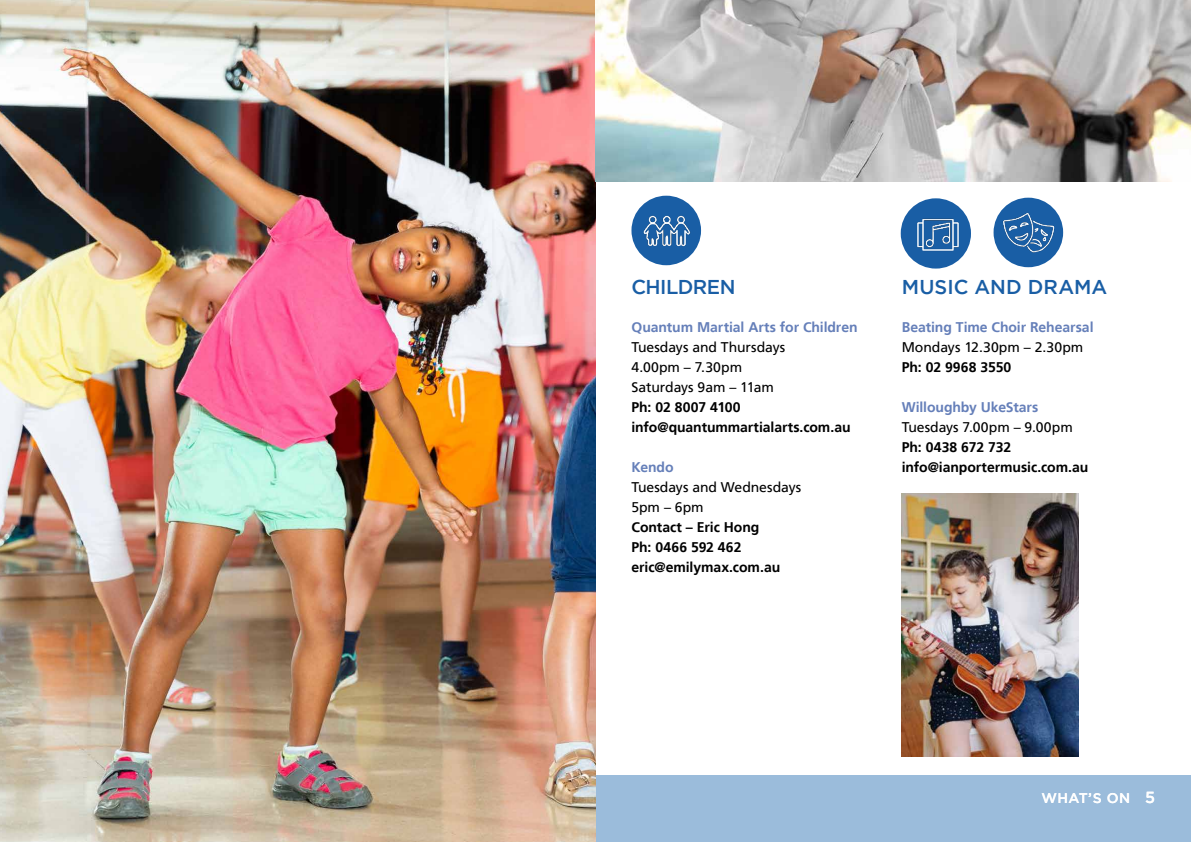
<style>
.page{position:relative;width:1191px;height:842px;background:#fff}
.page>*{position:absolute;margin:0;border:0;box-sizing:border-box;transform-origin:0 0}
.t1{font:500 20px "Gotham";letter-spacing:-.005em;color:#195ea5}
.t2{font:500 20px "Gotham";letter-spacing:-.025em;color:#195ea5}
.t3{font:700 14px/20px "Frutiger LT";letter-spacing:-.005em;color:#000}
.t4{font:14px/20px "Frutiger LT";color:#000}
.t5{font:700 14px "Frutiger LT";letter-spacing:-.005em;color:#657fb9}
.t6{font:500 14px "Gotham";letter-spacing:.025em;color:#fff}
.s1{font-size:16px}
</style>
<div class="page">
<div style="left:595px;top:775px;width:596px;height:67px;background:#9bbcdb"></div>
<img style="left:0;top:0;width:595px;height:842px">
<img style="left:631px;top:195px;width:70px;height:69px">
<img style="left:900px;top:198px;width:71px;height:71px">
<div style="left:993px;top:198px;width:70px;height:69px;background:#195ea5;border-radius:50%"></div>
<img style="left:1001px;top:207px;width:54px;height:48px">
<img style="left:595px;top:0;width:596px;height:181px">
<img style="left:901px;top:493px;width:177px;height:263px">
<h1 class="t2" style="left:631px;top:275px;width:106px">CHILDREN</h1>
<p class="t5" style="left:631px;top:319px;width:228px">Quantum Martial Arts for Children</p>
<p class="t4" style="left:631px;top:337px;width:155px">Tuesdays and Thursdays<br>4.00pm – 7.30pm<br>Saturdays 9am – 11am</p>
<p class="t3" style="left:631px;top:397px;width:221px">Ph: 02 8007 4100 info@quantummartialarts.com.au</p>
<p class="t5" style="left:631px;top:459px;width:44px">Kendo</p>
<p class="t4" style="left:631px;top:477px;width:171px">Tuesdays and Wednesdays<br>5pm – 6pm</p>
<p class="t3" style="left:631px;top:517px;width:150px">Contact – Eric Hong<br>Ph: 0466 592 462 eric@emilymax.com.au</p>
<h1 class="t1" style="left:901px;top:275px;width:207px">MUSIC AND DRAMA</h1>
<p class="t5" style="left:901px;top:319px;width:193px">Beating Time Choir Rehearsal</p>
<p class="t4" style="left:901px;top:337px;width:183px">Mondays 12.30pm – 2.30pm</p>
<p class="t3" style="left:901px;top:357px;width:111px">Ph: 02 9968 3550</p>
<p class="t5" style="left:901px;top:399px;width:138px">Willoughby UkeStars</p>
<p class="t4" style="left:901px;top:417px;width:173px">Tuesdays 7.00pm – 9.00pm</p>
<p class="t3" style="left:901px;top:437px;width:188px">Ph: 0438 672 732 info@ianportermusic.com.au</p>
<p class="t6" style="left:1041px;top:790px;width:115px">WHAT’S ON <span class="s1">5</span></p>
</div>
